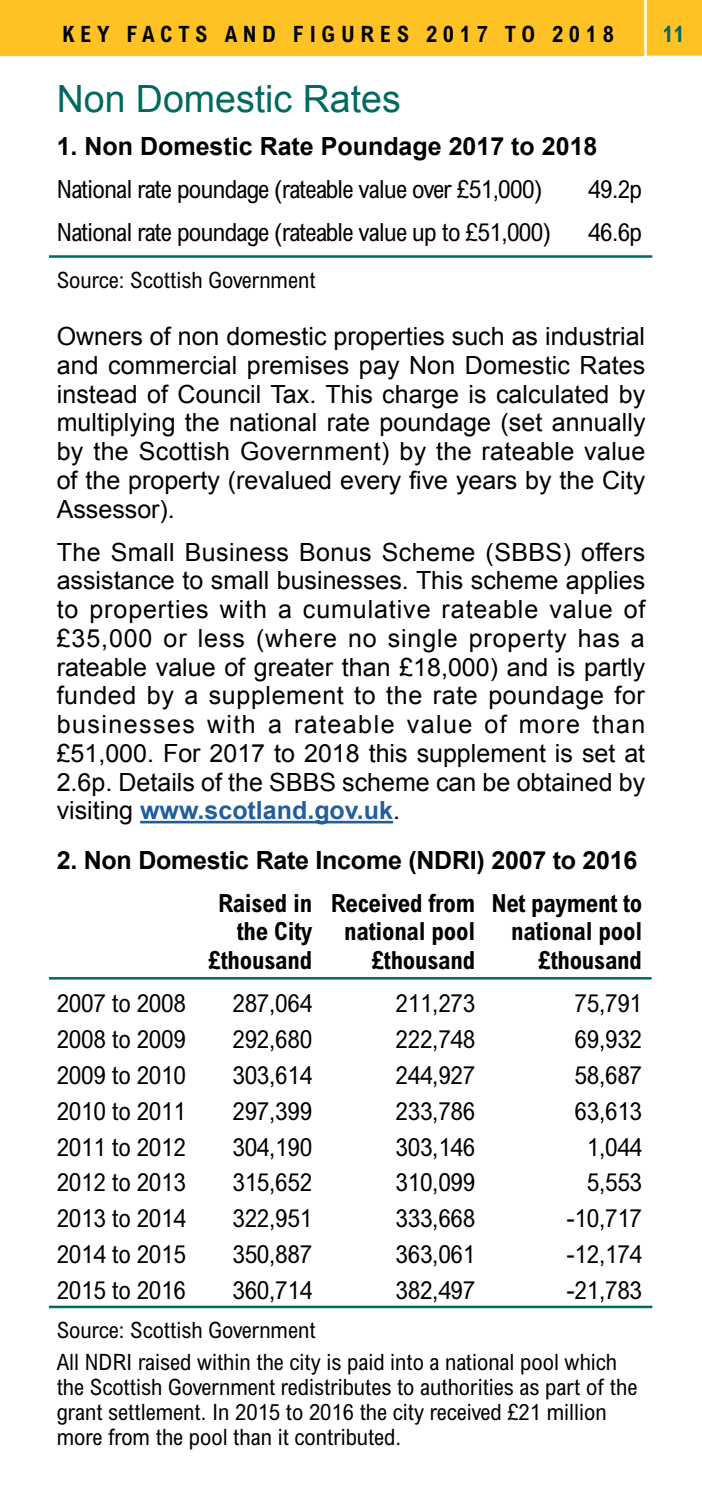
<style>
.page{position:relative;width:702px;height:1489px;background:#fff}
.page>*{position:absolute;margin:0;border:0;box-sizing:border-box;transform-origin:0 0}
.t1{font:37.5px "Arial";color:#006a60}
.Paragraph_Style_1{font:25px/28.8px "Arial";color:#000;text-align:justify}
.t2{font:condensed 25px "Arial";letter-spacing:-.01em;color:#000}
.t3{font:700 condensed 25px/28.8px "Arial";letter-spacing:-.01em;color:#000}
.t4{font:700 25px "Arial";letter-spacing:-.01em;color:#000}
.Paragraph_Style_1-2{font:condensed 22.5px/25px "Arial";color:#000}
.t5{font:700 condensed 22.5px "Arial";letter-spacing:.25em;color:#000}
.t6{font:700 condensed 22.5px "Arial";color:#006a60}
.s1{font-weight:700;color:#215e9e}
</style>
<div class="page">
<div style="left:0;top:0;width:702px;height:57px;background:#fec225"></div>
<svg style="left:644px;top:0;width:58px;height:56px"></svg>
<hr style="left:0;top:56px;width:702px;height:3px;background:#fff">
<hr style="left:140px;top:820px;width:253px;height:3px;background:#215e9e">
<hr style="left:49px;top:255px;width:603px;height:3px;background:#006a60">
<hr style="left:49px;top:1305px;width:603px;height:2px;background:#006a60">
<hr style="left:49px;top:977px;width:602px;height:2px;background:#006a60">
<p class="t5" style="left:62px;top:21px;width:553px">KEY FACTS AND FIGURES 2017 TO 2018</p>
<p class="t6" style="left:662px;top:21px;width:24px">11</p>
<p class="t1" style="left:57px;top:75px;width:345px">Non Domestic Rates</p>
<p class="t4" style="left:57px;top:130px;width:542px">1. Non Domestic Rate Poundage 2017 to 2018</p>
<p class="t2" style="left:57px;top:174px;width:487px">National rate poundage (rateable value over £51,000)</p>
<p class="t2" style="left:588px;top:174px;width:55px">49.2p</p>
<p class="t2" style="left:57px;top:217px;width:496px">National rate poundage (rateable value up to £51,000)</p>
<p class="t2" style="left:588px;top:217px;width:55px">46.6p</p>
<p class="Paragraph_Style_1-2" style="left:57px;top:267px;width:260px">Source: Scottish Government</p>
<p class="Paragraph_Style_1" style="left:57px;top:322px;width:590px">Owners of non domestic properties such as industrial and commercial premises pay Non Domestic Rates instead of Council Tax. This charge is calculated by multiplying the national rate poundage (set annually by the Scottish Government) by the rateable value of the property (revalued every five years by the City Assessor).</p>
<p class="Paragraph_Style_1" style="left:57px;top:537px;width:590px">The Small Business Bonus Scheme (SBBS) offers assistance to small businesses. This scheme applies to properties with a cumulative rateable value of £35,000 or less (where no single property has a rateable value of greater than £18,000) and is partly funded by a supplement to the rate poundage for businesses with a rateable value of more than £51,000. For 2017 to 2018 this supplement is set at 2.6p. Details of the SBBS scheme can be obtained by visiting <span class="s1">www.scotland.gov.uk</span>.</p>
<p class="t4" style="left:57px;top:843px;width:582px">2. Non Domestic Rate Income (NDRI) 2007 to 2016</p>
<p class="t3" style="left:237px;top:888px;width:407px;text-indent:-19px">Raised in Received from Net payment to the City</p>
<p class="t3" style="left:344px;top:917px;width:133px">national pool</p>
<p class="t3" style="left:511px;top:917px;width:133px">national pool</p>
<p class="t3" style="left:209px;top:945px;width:105px">£thousand</p>
<p class="t3" style="left:372px;top:945px;width:105px">£thousand</p>
<p class="t3" style="left:538px;top:945px;width:105px">£thousand</p>
<p class="t2" style="left:57px;top:987px;width:131px">2007 to 2008</p>
<p class="t2" style="left:232px;top:987px;width:81px">287,064</p>
<p class="t2" style="left:395px;top:987px;width:81px">211,273</p>
<p class="t2" style="left:574px;top:987px;width:69px">75,791</p>
<p class="t2" style="left:57px;top:1023px;width:131px">2008 to 2009</p>
<p class="t2" style="left:232px;top:1023px;width:81px">292,680</p>
<p class="t2" style="left:395px;top:1023px;width:81px">222,748</p>
<p class="t2" style="left:574px;top:1023px;width:69px">69,932</p>
<p class="t2" style="left:57px;top:1059px;width:131px">2009 to 2010</p>
<p class="t2" style="left:232px;top:1059px;width:81px">303,614</p>
<p class="t2" style="left:395px;top:1059px;width:81px">244,927</p>
<p class="t2" style="left:574px;top:1059px;width:69px">58,687</p>
<p class="t2" style="left:57px;top:1095px;width:131px">2010 to 2011</p>
<p class="t2" style="left:232px;top:1095px;width:81px">297,399</p>
<p class="t2" style="left:395px;top:1095px;width:81px">233,786</p>
<p class="t2" style="left:574px;top:1095px;width:69px">63,613</p>
<p class="t2" style="left:57px;top:1131px;width:131px">2011 to 2012</p>
<p class="t2" style="left:232px;top:1131px;width:81px">304,190</p>
<p class="t2" style="left:395px;top:1131px;width:81px">303,146</p>
<p class="t2" style="left:586px;top:1131px;width:57px">1,044</p>
<p class="t2" style="left:57px;top:1167px;width:131px">2012 to 2013</p>
<p class="t2" style="left:232px;top:1167px;width:81px">315,652</p>
<p class="t2" style="left:395px;top:1167px;width:81px">310,099</p>
<p class="t2" style="left:586px;top:1167px;width:57px">5,553</p>
<p class="t2" style="left:57px;top:1202px;width:131px">2013 to 2014</p>
<p class="t2" style="left:232px;top:1202px;width:81px">322,951</p>
<p class="t2" style="left:395px;top:1202px;width:81px">333,668</p>
<p class="t2" style="left:566px;top:1202px;width:77px">-10,717</p>
<p class="t2" style="left:57px;top:1238px;width:131px">2014 to 2015</p>
<p class="t2" style="left:232px;top:1238px;width:81px">350,887</p>
<p class="t2" style="left:395px;top:1238px;width:81px">363,061</p>
<p class="t2" style="left:566px;top:1238px;width:77px">-12,174</p>
<p class="t2" style="left:57px;top:1274px;width:131px">2015 to 2016</p>
<p class="t2" style="left:232px;top:1274px;width:81px">360,714</p>
<p class="t2" style="left:395px;top:1274px;width:81px">382,497</p>
<p class="t2" style="left:566px;top:1274px;width:77px">-21,783</p>
<p class="Paragraph_Style_1-2" style="left:57px;top:1317px;width:260px">Source: Scottish Government</p>
<p class="Paragraph_Style_1-2" style="left:57px;top:1349px;width:582px">All NDRI raised within the city is paid into a national pool which the Scottish Government redistributes to authorities as part of the grant settlement. In 2015 to 2016 the city received £21 million more from the pool than it contributed.</p>
</div>
